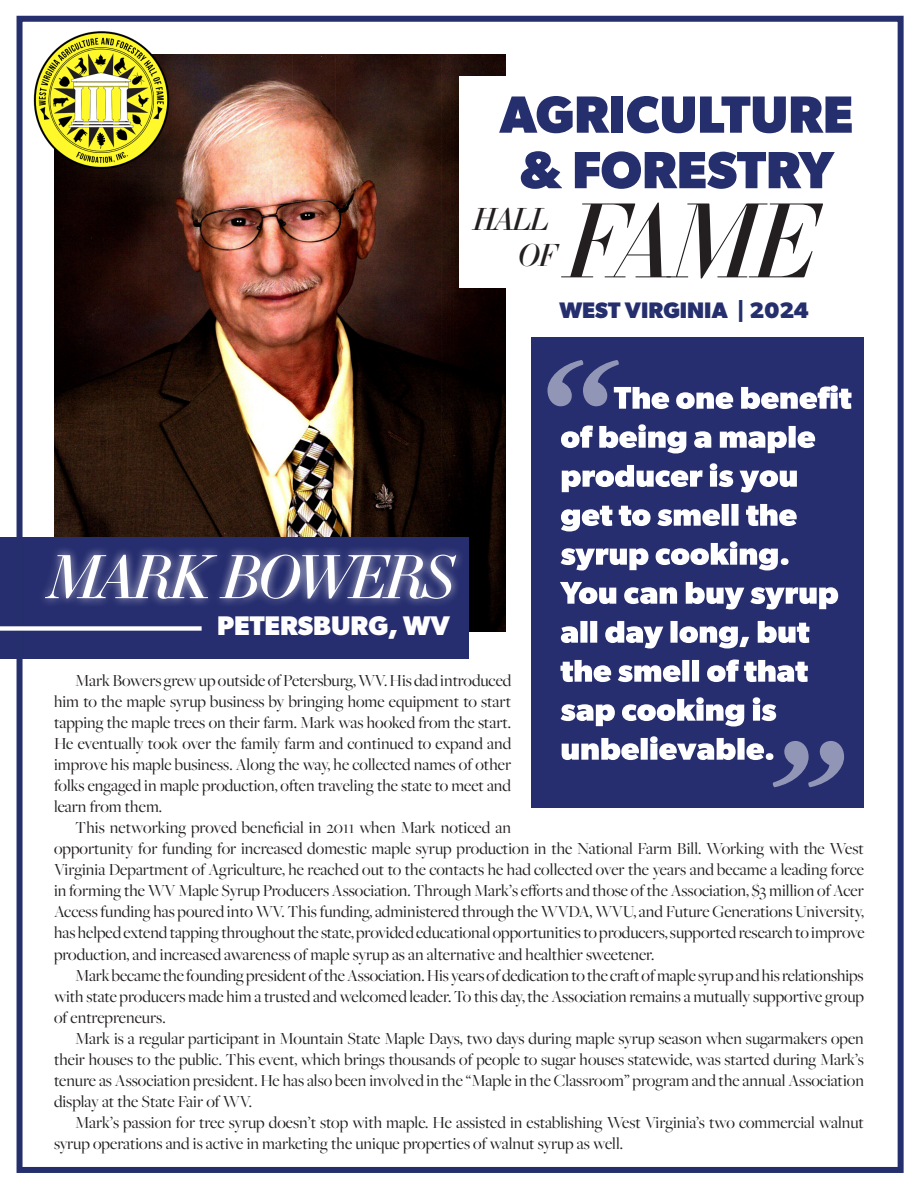
<style>
.page{position:relative;width:918px;height:1188px;background:#fff}
.page>*{position:absolute;margin:0;border:0;box-sizing:border-box;transform-origin:0 0}
.Headline__Normal__Left{font:italic 100.5px "Essonnes Headline";color:#231f20}
.Headline__Normal__Left-2{font:italic 58.5px "Essonnes Display";letter-spacing:-.05em;color:#fff}
.Subtitle__Right{font:700 52.5px "Gibson";color:#252f6d}
.Headline__Normal__Left-3{font:italic 30px "Essonnes Display";color:#231f20}
.Headline__Normal__Left-4{font:italic 30px "Essonnes Headline";color:#231f20}
.Subtitle__Right-2{font:700 27px "Gibson";color:#fff}
.Subtitle__Right-3{font:700 22.5px "Gibson";color:#252f6d}
.Body__Full{font:17.55px/21px "Freight Big Pro";color:#231f20;text-align:justify}
</style>
<div class="page">
<img style="left:54px;top:54px;width:452px;height:577px">
<div style="left:531px;top:338px;width:333px;height:470px;background:#272e6f"></div>
<div style="left:0;top:538px;width:469px;height:121px;background:#272e6f"></div>
<div style="left:37px;top:545px;width:428px;height:63px;background:#fff;opacity:.75"></div>
<div style="left:459px;top:76px;width:350px;height:211px;background:#fff"></div>
<img style="left:17px;top:15px;width:173px;height:173px">
<div style="left:17px;top:16px;width:887px;height:1157px;border:6px solid #252f6d"></div>
<svg style="left:0;top:626px;width:202px;height:5px"></svg>
<svg style="left:562px;top:736px;width:282px;height:51px"></svg>
<svg style="left:561px;top:697px;width:215px;height:30px"></svg>
<svg style="left:560px;top:659px;width:248px;height:23px"></svg>
<svg style="left:561px;top:621px;width:248px;height:28px"></svg>
<svg style="left:560px;top:582px;width:278px;height:28px"></svg>
<svg style="left:561px;top:541px;width:228px;height:30px"></svg>
<svg style="left:561px;top:504px;width:236px;height:28px"></svg>
<svg style="left:562px;top:463px;width:235px;height:30px"></svg>
<svg style="left:561px;top:424px;width:254px;height:30px"></svg>
<svg style="left:548px;top:360px;width:304px;height:49px"></svg>
<p class="Subtitle__Right" style="left:500px;top:83px;width:355px">AGRICULTURE</p>
<p class="Subtitle__Right" style="left:519px;top:139px;width:316px">&amp; FORESTRY</p>
<p class="Headline__Normal__Left" style="left:565px;top:168px;width:253px">FAME</p>
<p class="Headline__Normal__Left-3" style="left:473px;top:197px;width:78px">HALL</p>
<p class="Headline__Normal__Left-4" style="left:518px;top:233px;width:41px">OF</p>
<p class="Headline__Normal__Left-2" style="left:48px;top:534px;width:408px">MARK BOWERS</p>
<p class="Subtitle__Right-2" style="left:217px;top:610px;width:234px">PETERSBURG, WV</p>
<p class="Subtitle__Right-3" style="left:559px;top:297px;width:251px">WEST VIRGINIA | 2024</p>
<p class="Body__Full" style="left:54px;top:669px;width:459px;text-indent:21px">Mark Bowers grew up outside of Petersburg, WV. His dad introduced him to the maple syrup business by bringing home equipment to start tapping the maple trees on their farm. Mark was hooked from the start.<br>He eventually took over the family farm and continued to expand and improve his maple business. Along the way, he collected names of other folks engaged in maple production, often traveling the state to meet and learn from them.</p>
<p class="Body__Full" style="left:54px;top:817px;width:812px;text-align:left;text-indent:21px">This networking proved beneficial in 2011 when Mark noticed an<br>opportunity for funding for increased domestic maple syrup production in the National Farm Bill. Working with the West Virginia Department of Agriculture, he reached out to the contacts he had collected over the years and became a leading force in forming the WV Maple Syrup Producers Association. Through Mark’s efforts and those of the Association, $3 million of Acer Access funding has poured into WV. This funding, administered through the WVDA, WVU, and Future Generations University, has helped extend tapping throughout the state, provided educational opportunities to producers, supported research to improve production, and increased awareness of maple syrup as an alternative and healthier sweetener.</p>
<p class="Body__Full" style="left:54px;top:964px;width:812px;text-indent:21px">Mark became the founding president of the Association. His years of dedication to the craft of maple syrup and his relationships with state producers made him a trusted and welcomed leader. To this day, the Association remains a mutually supportive group of entrepreneurs.</p>
<p class="Body__Full" style="left:54px;top:1027px;width:812px;text-indent:21px">Mark is a regular participant in Mountain State Maple Days, two days during maple syrup season when sugarmakers open their houses to the public. This event, which brings thousands of people to sugar houses statewide, was started during Mark’s tenure as Association president. He has also been involved in the “Maple in the Classroom” program and the annual Association display at the State Fair of WV.</p>
<p class="Body__Full" style="left:54px;top:1111px;width:811px;text-indent:21px">Mark’s passion for tree syrup doesn’t stop with maple. He assisted in establishing West Virginia’s two commercial walnut syrup operations and is active in marketing the unique properties of walnut syrup as well.</p>
</div>
